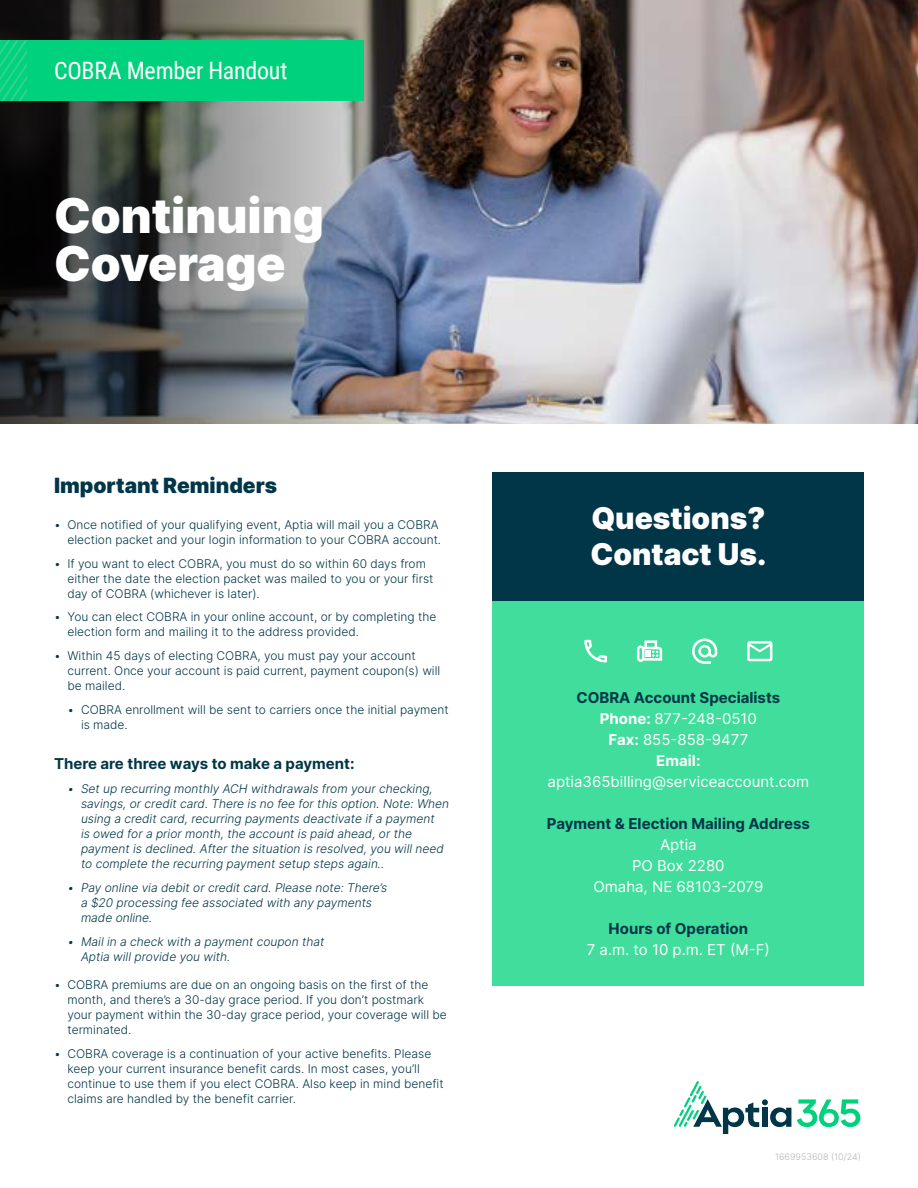
<style>
.page{position:relative;width:918px;height:1188px;background:#fff}
.page>*{position:absolute;margin:0;border:0;box-sizing:border-box;transform-origin:0 0}
.t1{font:900 48px/48px "Inter";color:#fff}
.t2{font:900 30px/36px "Inter";color:#fff}
.t3{font:24px "Roboto Condensed";letter-spacing:-.01em;color:#fff}
.t4{font:900 21px "Inter";color:#003647}
.t5{font:15px/21px "Inter";color:#fff;text-align:center}
.t6{font:700 15px "Inter";color:#003647}
.t7{font:300 12px/15px "Inter";color:#003647}
.t8{font:italic 300 12px/15px "Inter";color:#003647}
.t9{font:300 9px "Inter";color:#b1b4b6}
.s1{font-weight:700;color:#003647}
.s2{font-weight:700}
</style>
<div class="page">
<img style="left:450px;top:0;width:468px;height:424px">
<img style="left:0;top:0;width:450px;height:424px">
<div style="left:0;top:40px;width:364px;height:61px;background:#00d17d"></div>
<svg style="left:0;top:41px;width:28px;height:61px"></svg>
<div style="left:493px;top:473px;width:371px;height:513px;background:#40dd9d"></div>
<svg style="left:692px;top:639px;width:25px;height:25px"></svg>
<svg style="left:584px;top:640px;width:23px;height:23px"></svg>
<svg style="left:747px;top:641px;width:25px;height:20px"></svg>
<svg style="left:637px;top:640px;width:25px;height:22px"></svg>
<div style="left:493px;top:473px;width:371px;height:128px;background:#003647"></div>
<svg style="left:674px;top:1081px;width:117px;height:53px"></svg>
<svg style="left:797px;top:1099px;width:63px;height:28px"></svg>
<h3 class="t3" style="left:54px;top:53px;width:235px">COBRA Member Handout</h3>
<h1 class="t1" style="left:54px;top:190px;width:271px">Continuing<br>Coverage</h1>
<h3 class="t4" style="left:54px;top:470px;width:225px">Important Reminders</h3>
<p class="t7" style="left:54px;top:517px;width:389px;text-align:right">• Once notified of your qualifying event, Aptia will mail you a COBRA election packet and your login information to your COBRA account.</p>
<p class="t7" style="left:68px;top:556px;width:368px;text-indent:-14px">• If you want to elect COBRA, you must do so within 60 days from either the date the election packet was mailed to you or your first day of COBRA (whichever is later).</p>
<p class="t7" style="left:68px;top:609px;width:371px;text-indent:-14px">• You can elect COBRA in your online account, or by completing the election form and mailing it to the address provided.</p>
<p class="t7" style="left:68px;top:648px;width:374px;text-indent:-14px">• Within 45 days of electing COBRA, you must pay your account current. Once your account is paid current, payment coupon(s) will be mailed.</p>
<p class="t7" style="left:81px;top:702px;width:369px;text-indent:-14px">• COBRA enrollment will be sent to carriers once the initial payment is made.</p>
<p class="t6" style="left:54px;top:753px;width:302px">There are three ways to make a payment:</p>
<p class="t8" style="left:81px;top:781px;width:370px;text-indent:-14px">• Set up recurring monthly ACH withdrawals from your checking, savings, or credit card. There is no fee for this option. Note: When using a credit card, recurring payments deactivate if a payment<br>is owed for a prior month, the account is paid ahead, or the payment is declined. After the situation is resolved, you will need to complete the recurring payment setup steps again..</p>
<p class="t8" style="left:81px;top:880px;width:308px;text-indent:-14px">• Pay online via debit or credit card. Please note: There’s a $20 processing fee associated with any payments made online.</p>
<p class="t8" style="left:81px;top:934px;width:245px;text-indent:-14px">• Mail in a check with a payment coupon that<br>Aptia will provide you with.</p>
<p class="t7" style="left:68px;top:977px;width:381px;text-indent:-14px">• COBRA premiums are due on an ongoing basis on the first of the month, and there’s a 30-day grace period. If you don’t postmark your payment within the 30-day grace period, your coverage will be terminated.</p>
<p class="t7" style="left:68px;top:1046px;width:378px;text-indent:-14px">• COBRA coverage is a continuation of your active benefits. Please keep your current insurance benefit cards. In most cases, you’ll continue to use them if you elect COBRA. Also keep in mind benefit claims are handled by the benefit carrier.</p>
<h2 class="t2" style="left:590px;top:499px;width:178px">Questions?<br>Contact Us.</h2>
<p class="t5" style="left:577px;top:686px;width:205px"><span class="s1">COBRA Account Specialists<br></span><span class="s2">Phone:</span> 877-248-0510<br><span class="s2">Fax:</span> 855-858-9477<br><span class="s2">Email:</span></p>
<p class="t5" style="left:548px;top:770px;width:263px">aptia365billing@serviceaccount.com</p>
<p class="t6" style="left:547px;top:812px;width:264px">Payment &amp; Election Mailing Address</p>
<p class="t5" style="left:593px;top:833px;width:171px">Aptia<br>PO Box 2280<br>Omaha, NE 68103-2079</p>
<p class="t6" style="left:609px;top:917px;width:141px">Hours of Operation</p>
<p class="t5" style="left:587px;top:938px;width:185px">7 a.m. to 10 p.m. ET (M-F)</p>
<p class="t9" style="left:775px;top:1151px;width:87px">1669953608 (10/24)</p>
</div>
